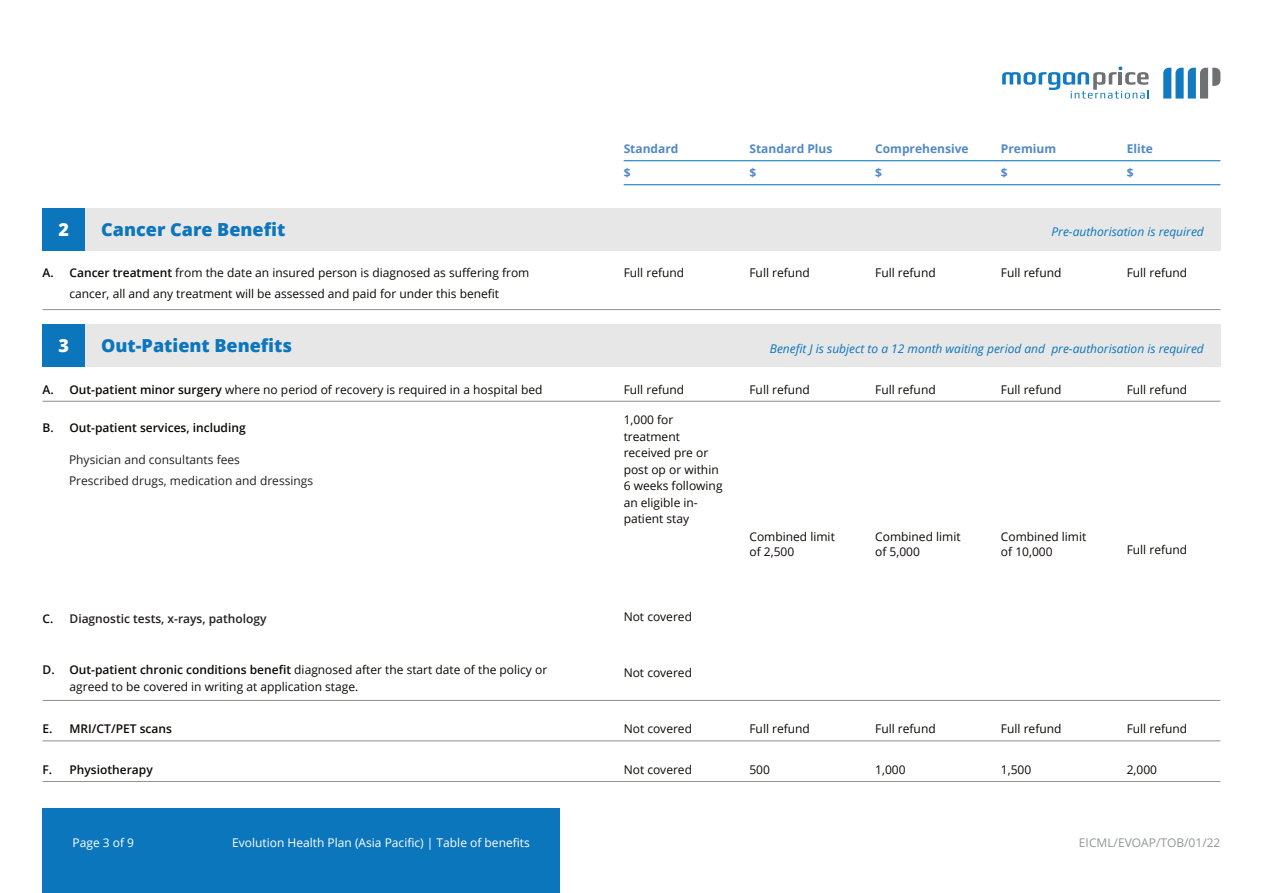
<style>
.page{position:relative;width:1263px;height:893px;background:#fff}
.page>*{position:absolute;margin:0;border:0;box-sizing:border-box;transform-origin:0 0}
.t1{font:800 18px "Open Sans";color:#0c76bd}
.t2{font:800 18px "Open Sans";color:#fff}
.t3{font:12px/16.5px "Open Sans";color:#0c0806}
.t4{font:italic 12px "Open Sans";color:#0c76bd}
.t5{font:12px "Open Sans";color:#231f20}
.t6{font:600 12px "Open Sans";color:#0c0806}
.t7{font:12px "Open Sans";color:#fff}
.t8{font:700 12px "Open Sans";color:#5188c7}
.t9{font:600 12px "Open Sans";color:#231f20}
.t10{font:12px "Open Sans";color:#939598}
.s1{font-weight:600}
.s2{color:#0c0806}
</style>
<div class="page">
<div style="left:43px;top:808px;width:517px;height:85px;background:#0c76bd"></div>
<svg style="left:1002px;top:67px;width:146px;height:32px"></svg>
<svg style="left:1163px;top:68px;width:57px;height:31px"></svg>
<hr style="left:624px;top:184px;width:596px;height:1px;background:#0c76bd">
<hr style="left:624px;top:160px;width:596px;height:1px;background:#0c76bd">
<div style="left:43px;top:208px;width:1177px;height:43px;background:#e6e7e6"></div>
<div style="left:43px;top:208px;width:42px;height:43px;background:#0c76bd"></div>
<hr style="left:43px;top:309px;width:1177px;height:1px;background:#939598">
<hr style="left:43px;top:740px;width:1177px;height:1px;background:#939598">
<hr style="left:43px;top:781px;width:1177px;height:1px;background:#939598">
<hr style="left:43px;top:700px;width:1177px;height:1px;background:#939598">
<div style="left:43px;top:324px;width:1177px;height:43px;background:#e6e7e6"></div>
<div style="left:43px;top:324px;width:42px;height:43px;background:#0c76bd"></div>
<hr style="left:43px;top:401px;width:1177px;height:1px;background:#939598">
<p class="t8" style="left:624px;top:141px;width:56px">Standard</p>
<p class="t8" style="left:749px;top:141px;width:85px">Standard Plus</p>
<p class="t8" style="left:875px;top:141px;width:95px">Comprehensive</p>
<p class="t8" style="left:1001px;top:141px;width:57px">Premium</p>
<p class="t8" style="left:1127px;top:141px;width:28px">Elite</p>
<p class="t8" style="left:624px;top:165px;width:8px">$</p>
<p class="t8" style="left:749px;top:165px;width:8px">$</p>
<p class="t8" style="left:875px;top:165px;width:8px">$</p>
<p class="t8" style="left:1001px;top:165px;width:8px">$</p>
<p class="t8" style="left:1127px;top:165px;width:8px">$</p>
<p class="t2" style="left:59px;top:216px;width:12px">2</p>
<p class="t1" style="left:101px;top:216px;width:186px">Cancer Care Benefit</p>
<p class="t3" style="left:43px;top:261px;width:488px;line-height:21px;text-align:center"><span class="s1">A. Cancer treatment</span> from the date an insured person is diagnosed as suffering from cancer, all and any treatment will be assessed and paid for under this benefit</p>
<p class="t3" style="left:624px;top:264px;width:62px">Full refund</p>
<p class="t3" style="left:749px;top:264px;width:62px">Full refund</p>
<p class="t3" style="left:875px;top:264px;width:62px">Full refund</p>
<p class="t3" style="left:1001px;top:264px;width:62px">Full refund</p>
<p class="t3" style="left:1127px;top:264px;width:62px">Full refund</p>
<p class="t4" style="left:1051px;top:224px;width:154px">Pre-authorisation is required</p>
<p class="t2" style="left:59px;top:332px;width:12px">3</p>
<p class="t1" style="left:101px;top:332px;width:192px">Out-Patient Benefits</p>
<p class="t3" style="left:43px;top:381px;width:501px"><span class="s1">A. Out-patient minor surgery</span> where no period of recovery is required in a hospital bed</p>
<p class="t3" style="left:624px;top:381px;width:62px">Full refund</p>
<p class="t3" style="left:749px;top:381px;width:62px">Full refund</p>
<p class="t3" style="left:875px;top:381px;width:62px">Full refund</p>
<p class="t3" style="left:1001px;top:381px;width:62px">Full refund</p>
<p class="t3" style="left:1127px;top:381px;width:62px">Full refund</p>
<p class="t4" style="left:770px;top:340px;width:435px">Benefit J is subject to a 12 month waiting period and pre-authorisation is required</p>
<p class="t6" style="left:43px;top:419px;width:205px">B. Out-patient services, including</p>
<p class="t3" style="left:624px;top:411px;width:100px">1,000 for treatment received pre or post op or within<br>6 weeks following an eligible in&shy;patient stay</p>
<p class="t5" style="left:69px;top:451px;width:172px">Physician and consultants fees</p>
<p class="t5" style="left:69px;top:472px;width:246px">Prescribed drugs, medication and dressings</p>
<p class="t9" style="left:43px;top:610px;width:226px"><span class="s2">C.</span> Diagnostic tests, x-rays, pathology</p>
<p class="t3" style="left:43px;top:661px;width:506px"><span class="s1">D. Out-patient chronic conditions benefit</span> diagnosed after the start date of the policy or</p>
<p class="t3" style="left:70px;top:678px;width:290px">agreed to be covered in writing at application stage.</p>
<p class="t3" style="left:624px;top:608px;width:70px">Not covered</p>
<p class="t3" style="left:624px;top:664px;width:70px">Not covered</p>
<p class="t3" style="left:749px;top:528px;width:87px;line-height:15px">Combined limit of 2,500</p>
<p class="t3" style="left:875px;top:528px;width:87px">Combined limit</p>
<p class="t3" style="left:875px;top:543px;width:46px">of 5,000</p>
<p class="t3" style="left:1001px;top:528px;width:87px">Combined limit</p>
<p class="t3" style="left:1001px;top:543px;width:53px">of 10,000</p>
<p class="t3" style="left:1127px;top:541px;width:62px">Full refund</p>
<p class="t6" style="left:43px;top:721px;width:131px">E. MRI/CT/PET scans</p>
<p class="t3" style="left:624px;top:720px;width:70px">Not covered</p>
<p class="t3" style="left:749px;top:720px;width:62px">Full refund</p>
<p class="t3" style="left:875px;top:720px;width:62px">Full refund</p>
<p class="t3" style="left:1001px;top:720px;width:62px">Full refund</p>
<p class="t3" style="left:1127px;top:720px;width:62px">Full refund</p>
<p class="t6" style="left:43px;top:761px;width:112px">F. Physiotherapy</p>
<p class="t3" style="left:624px;top:761px;width:70px">Not covered</p>
<p class="t3" style="left:749px;top:761px;width:22px">500</p>
<p class="t3" style="left:875px;top:761px;width:32px">1,000</p>
<p class="t3" style="left:1001px;top:761px;width:32px">1,500</p>
<p class="t3" style="left:1127px;top:761px;width:32px">2,000</p>
<p class="t7" style="left:73px;top:834px;width:63px">Page 3 of 9</p>
<p class="t7" style="left:232px;top:834px;width:299px">Evolution Health Plan (Asia Pacific) | Table of benefits</p>
<p class="t10" style="left:1079px;top:834px;width:143px">EICML/EVOAP/TOB/01/22</p>
</div>
